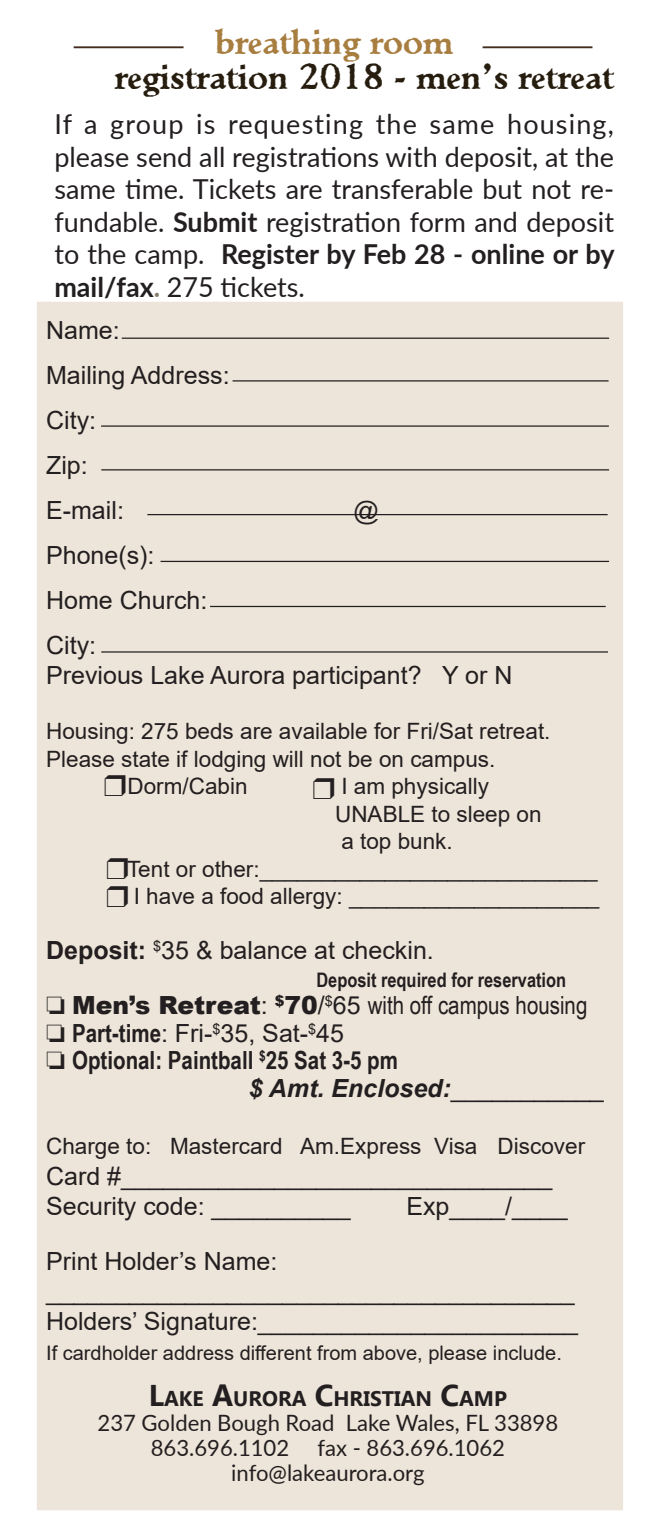
<style>
.page{position:relative;width:660px;height:1529px;background:#fff}
.page>*{position:absolute;margin:0;border:0;box-sizing:border-box;transform-origin:0 0}
.Mens_Heading{font:35px "Weathered SF";color:#261d0e}
.Mens_Heading-2{font:35px "Weathered SF";color:#a87d40}
.Body_text{font:27.5px/32.5px "Lato";color:#231f20;text-align:justify}
.registration{font:25px/45px "Arial";color:#231f20}
.registration-2{font:25px "Arial Narrow";color:#231f20}
.registration-3{font:700 25px "Arial Narrow";color:#231f20}
.registration-4{font:italic 700 25px "Arial";color:#231f20}
.registration-5{font:22.5px/27.5px "Arial";color:#231f20}
.Body_text-2{font:22.5px/25px "Lato";color:#231f20}
.Subhead_2{font:700 21px "Ebrima";color:#231f20}
.registration-6{font:20px "Arial";color:#231f20}
.registration-7{font:700 20px "Arial Narrow";color:#231f20}
.s1{font-weight:700}
.s2{font-weight:700;color:#887f6f}
.s3{font-family:"Arial";font-weight:900}
.s4{font-family:"Arial"}
.s5{font-family:"Arial Narrow";font-weight:700}
.s6{font-weight:400;font-style:normal}
.s7{font-size:30px}
</style>
<div class="page">
<div style="left:37px;top:302px;width:586px;height:1208px;background:#ede5d9"></div>
<hr style="left:122px;top:337px;width:487px;height:2px;background:#231f20">
<hr style="left:232px;top:380px;width:376px;height:1px;background:#231f20">
<hr style="left:101px;top:425px;width:507px;height:2px;background:#231f20">
<hr style="left:101px;top:469px;width:508px;height:1px;background:#231f20">
<hr style="left:147px;top:514px;width:460px;height:1px;background:#231f20">
<hr style="left:160px;top:561px;width:449px;height:1px;background:#231f20">
<hr style="left:210px;top:606px;width:395px;height:1px;background:#231f20">
<hr style="left:101px;top:651px;width:507px;height:1px;background:#231f20">
<hr style="left:74px;top:46px;width:109px;height:2px;background:#432b1e">
<hr style="left:482px;top:46px;width:110px;height:2px;background:#432b1e">
<p class="Mens_Heading-2" style="left:215px;top:21px;width:240px">breathing room</p>
<p class="Mens_Heading" style="left:115px;top:56px;width:500px">registration 2018 - men’s retreat</p>
<p class="Body_text" style="left:54px;top:107px;width:561px">If a group is requesting the same housing, please send all registrations with deposit, at the same time. Tickets are transferable but not re&shy;fundable. <span class="s1">Submit</span> registration form and deposit to the camp. <span class="s1">Register by Feb 28 - online or by mail/fax</span><span class="s2">.</span> 275 tickets.</p>
<p class="registration" style="left:46px;top:308px;width:75px">Name:</p>
<p class="registration" style="left:46px;top:353px;width:185px">Mailing Address:</p>
<p class="registration" style="left:46px;top:398px;width:51px">City:<br>Zip:</p>
<p class="registration" style="left:46px;top:488px;width:79px">E-mail:</p>
<p class="registration" style="left:353px;top:488px;width:27px">@</p>
<p class="registration" style="left:46px;top:533px;width:110px">Phone(s):</p>
<p class="registration" style="left:46px;top:578px;width:163px">Home Church:<br>City:</p>
<p class="registration" style="left:46px;top:653px;width:468px">Previous Lake Aurora participant? Y or N</p>
<p class="registration-5" style="left:46px;top:717px;width:505px">Housing: 275 beds are available for Fri/Sat retreat.<br>Please state if lodging will not be on campus.</p>
<p class="registration-5" style="left:127px;top:772px;width:122px">Dorm/Cabin</p>
<p class="registration-5" style="left:341px;top:772px;width:149px">I am physically</p>
<p class="registration-5" style="left:335px;top:800px;width:208px">UNABLE to sleep on</p>
<p class="registration-5" style="left:341px;top:827px;width:113px">a top bunk.</p>
<p class="registration-5" style="left:127px;top:855px;width:472px">Tent or other:___________________________</p>
<p class="registration-5" style="left:134px;top:882px;width:467px">I have a food allergy: ____________________</p>
<p class="registration" style="left:46px;top:928px;width:389px"><span class="s1">Deposit:</span> <sup>$</sup>35 &amp; balance at checkin.</p>
<p class="registration-7" style="left:316px;top:964px;width:251px">Deposit required for reservation</p>
<p class="registration-2" style="left:46px;top:987px;width:542px">□ <span class="s3">Men’s Retreat</span><span class="s4">:</span> <sup>$</sup><span class="s3">70</span><span class="s4">/</span><sup>$</sup><span class="s4">65</span> with off campus housing</p>
<p class="registration" style="left:46px;top:1010px;width:299px">□ <span class="s5">Part-time</span>: Fri-<sup>$</sup>35, Sat-<sup>$</sup>45</p>
<p class="registration-3" style="left:46px;top:1041px;width:353px">□ Optional: Paintball <sup>$</sup>25 Sat 3-5 pm</p>
<p class="registration-4" style="left:249px;top:1071px;width:356px">$ Amt. Enclosed:<span class="s6">___________</span></p>
<p class="registration-5" style="left:46px;top:1132px;width:540px">Charge to: Mastercard Am.Express Visa Discover</p>
<p class="registration" style="left:46px;top:1153px;width:507px">Card #_______________________________</p>
<p class="registration" style="left:46px;top:1183px;width:306px">Security code: __________</p>
<p class="registration" style="left:406px;top:1183px;width:163px">Exp____/____</p>
<p class="registration" style="left:46px;top:1245px;width:530px;line-height:30px">Print Holder’s Name: ______________________________________</p>
<p class="registration" style="left:46px;top:1298px;width:533px">Holders’ Signature:_______________________</p>
<p class="registration-6" style="left:46px;top:1338px;width:517px">If cardholder address different from above, please include.</p>
<p class="Subhead_2" style="left:149px;top:1382px;width:359px"><span class="s7">L</span>AKE <span class="s7">A</span>URORA <span class="s7">C</span>HRISTIAN <span class="s7">C</span>AMP</p>
<p class="Body_text-2" style="left:151px;top:1409px;width:409px;text-indent:-53px">237 Golden Bough Road Lake Wales, FL 33898<br>863.696.1102</p>
<p class="Body_text-2" style="left:317px;top:1434px;width:189px">fax - 863.696.1062</p>
<p class="Body_text-2" style="left:231px;top:1459px;width:195px">info@lakeaurora.org</p>
</div>
